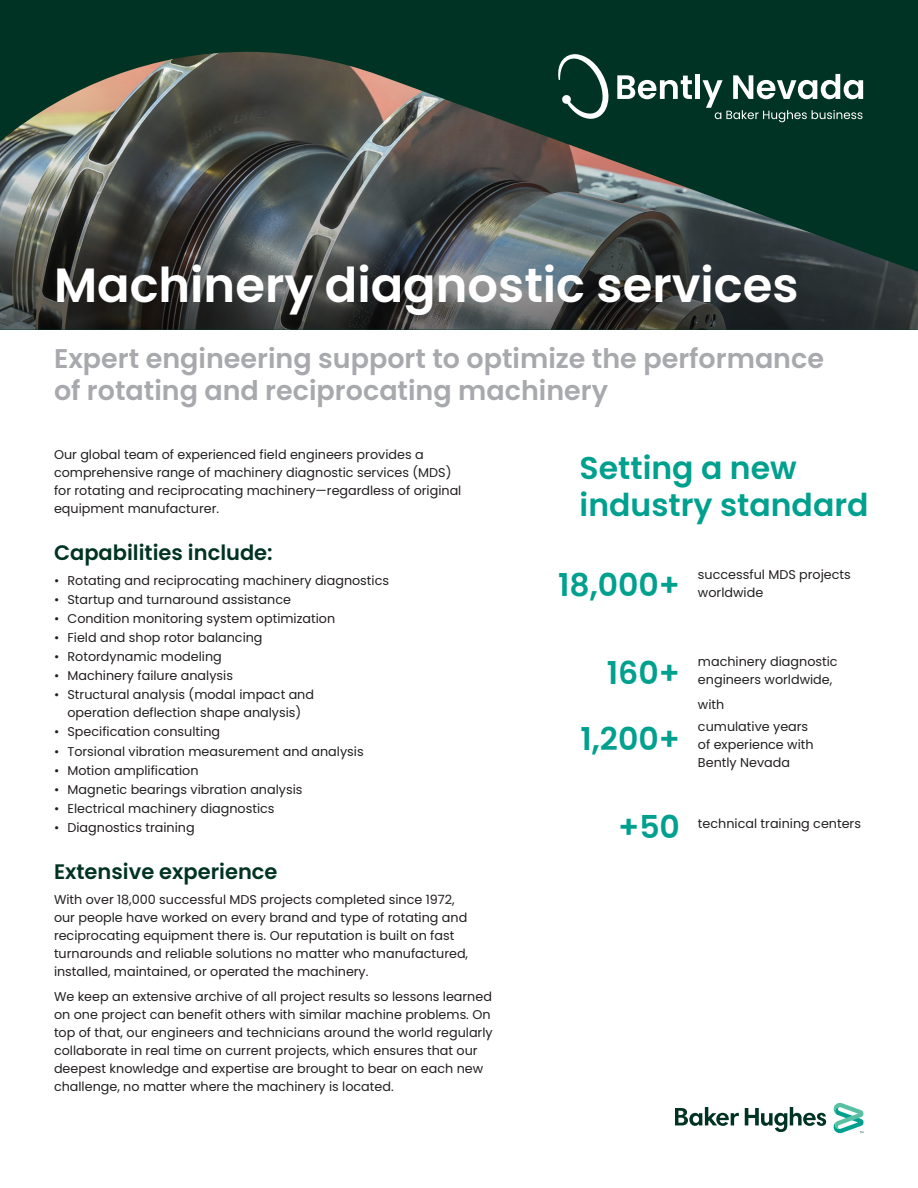
<style>
.page{position:relative;width:918px;height:1188px;background:#fff}
.page>*{position:absolute;margin:0;border:0;box-sizing:border-box;transform-origin:0 0}
._32pt-headline{font:600 48px "Poppins";color:#fff}
._21pt-subhead{font:600 31.5px/37.8px "Poppins";color:#00a08f}
._21pt-subhead-2{font:600 27px/32.4px "Poppins";color:#a8a9ad}
._15pt-body_subhead{font:600 21px "Poppins";color:#003323}
._8_5pt-body_text{font:12.75px/18px "Poppins";color:#231f20}
</style>
<div class="page">
<div style="left:0;top:0;width:918px;height:329px;background:#003323"></div>
<svg style="left:0;top:51px;width:918px;height:278px"></svg>
<svg style="left:556px;top:53px;width:53px;height:66px"></svg>
<svg style="left:617px;top:75px;width:75px;height:24px"></svg>
<div style="left:695px;top:74px;width:5px;height:25px;background:#fff"></div>
<svg style="left:703px;top:74px;width:160px;height:48px"></svg>
<svg style="left:675px;top:1102px;width:189px;height:32px"></svg>
<p class="_32pt-headline" style="left:54px;top:257px;width:746px">Machinery diagnostic services</p>
<p class="_21pt-subhead-2" style="left:54px;top:342px;width:772px">Expert engineering support to optimize the performance of rotating and reciprocating machinery</p>
<p class="_8_5pt-body_text" style="left:54px;top:445px;width:409px">Our global team of experienced field engineers provides a comprehensive range of machinery diagnostic services (MDS) for rotating and reciprocating machinery—regardless of original equipment manufacturer.</p>
<p class="_15pt-body_subhead" style="left:54px;top:541px;width:220px">Capabilities include:</p>
<p class="_8_5pt-body_text" style="left:54px;top:571px;width:337px">• Rotating and reciprocating machinery diagnostics</p>
<p class="_8_5pt-body_text" style="left:54px;top:591px;width:239px">• Startup and turnaround assistance</p>
<p class="_8_5pt-body_text" style="left:54px;top:610px;width:283px">• Condition monitoring system optimization</p>
<p class="_8_5pt-body_text" style="left:54px;top:629px;width:210px">• Field and shop rotor balancing</p>
<p class="_8_5pt-body_text" style="left:54px;top:648px;width:169px">• Rotordynamic modeling</p>
<p class="_8_5pt-body_text" style="left:54px;top:667px;width:181px">• Machinery failure analysis</p>
<p class="_8_5pt-body_text" style="left:54px;top:686px;width:262px;text-align:center">• Structural analysis (modal impact and operation deflection shape analysis)</p>
<p class="_8_5pt-body_text" style="left:54px;top:723px;width:168px">• Specification consulting</p>
<p class="_8_5pt-body_text" style="left:54px;top:742px;width:311px">• Torsional vibration measurement and analysis</p>
<p class="_8_5pt-body_text" style="left:54px;top:761px;width:146px">• Motion amplification</p>
<p class="_8_5pt-body_text" style="left:54px;top:780px;width:250px">• Magnetic bearings vibration analysis</p>
<p class="_8_5pt-body_text" style="left:54px;top:799px;width:222px">• Electrical machinery diagnostics</p>
<p class="_8_5pt-body_text" style="left:54px;top:818px;width:142px">• Diagnostics training</p>
<p class="_15pt-body_subhead" style="left:54px;top:860px;width:225px">Extensive experience</p>
<p class="_8_5pt-body_text" style="left:54px;top:890px;width:416px">With over 18,000 successful MDS projects completed since 1972, our people have worked on every brand and type of rotating and reciprocating equipment there is. Our reputation is built on fast turnarounds and reliable solutions no matter who manufactured, installed, maintained, or operated the machinery.</p>
<p class="_8_5pt-body_text" style="left:54px;top:987px;width:440px">We keep an extensive archive of all project results so lessons learned on one project can benefit others with similar machine problems. On top of that, our engineers and technicians around the world regularly collaborate in real time on current projects, which ensures that our deepest knowledge and expertise are brought to bear on each new challenge, no matter where the machinery is located.</p>
<p class="_21pt-subhead" style="left:580px;top:449px;width:290px">Setting a new industry standard</p>
<p class="_21pt-subhead" style="left:558px;top:566px;width:123px">18,000+</p>
<p class="_8_5pt-body_text" style="left:698px;top:566px;width:154px">successful MDS projects worldwide</p>
<p class="_21pt-subhead" style="left:607px;top:654px;width:75px">160+</p>
<p class="_8_5pt-body_text" style="left:698px;top:653px;width:141px">machinery diagnostic engineers worldwide,</p>
<p class="_8_5pt-body_text" style="left:698px;top:696px;width:28px">with</p>
<p class="_21pt-subhead" style="left:581px;top:720px;width:101px">1,200+</p>
<p class="_8_5pt-body_text" style="left:698px;top:718px;width:117px">cumulative years of experience with<br>Bently Nevada</p>
<p class="_21pt-subhead" style="left:618px;top:808px;width:63px">+50</p>
<p class="_8_5pt-body_text" style="left:698px;top:814px;width:165px">technical training centers</p>
</div>
